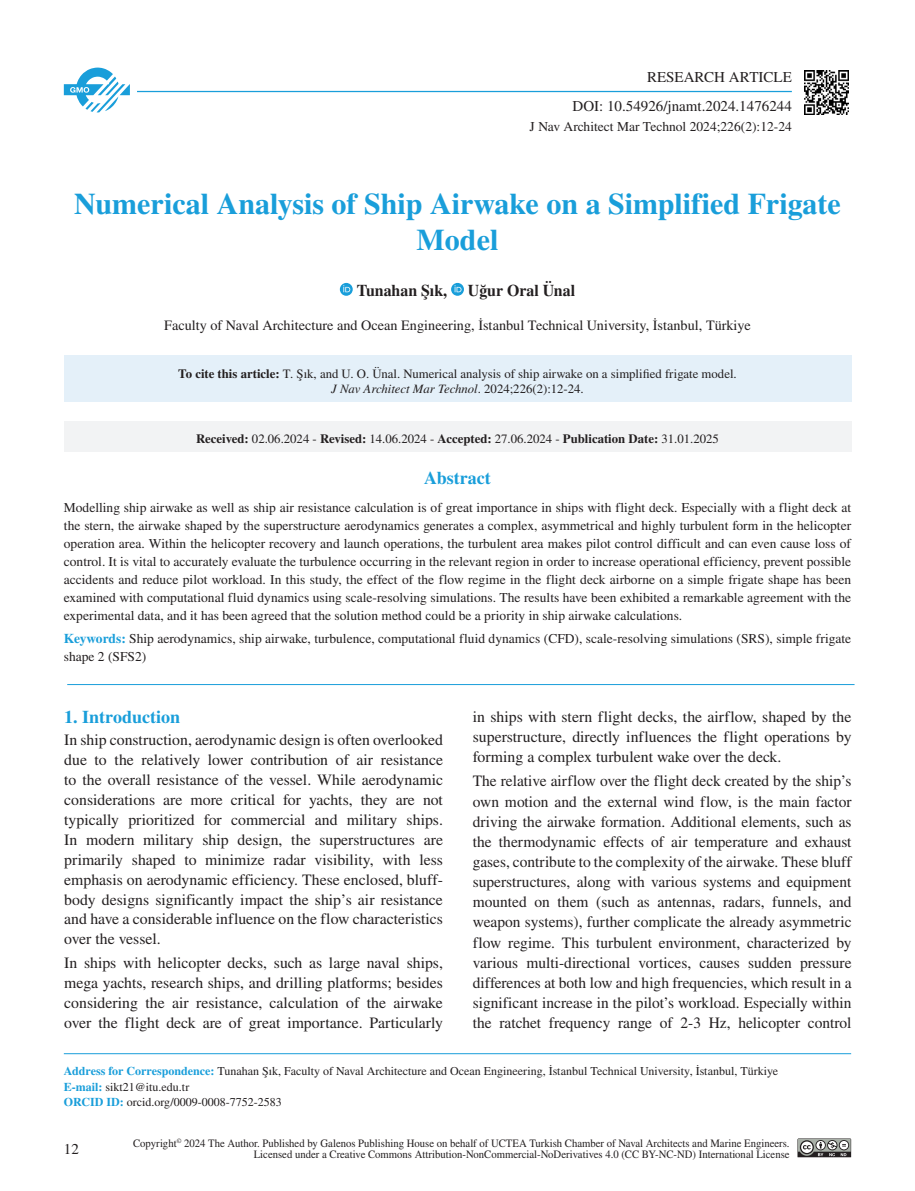
<style>
.page{position:relative;width:915px;height:1191px;background:#fff}
.page>*{position:absolute;margin:0;border:0;box-sizing:border-box;transform-origin:0 0}
.BASLIK{font:700 30px/36px "STIX General";color:#199eda;text-align:center}
.ARA_BASLIK{font:700 18px "STIX General";color:#199eda}
.OZET-BASLIK{font:700 18px "STIX General";color:#199eda}
.YAZARLAR{font:700 16.5px "STIX General";color:#231f20;scale:.96 1}
.t1{font:15.75px/20.1px "STIX General";color:#231f20;text-align:justify}
.DOI{font:15px "STIX General";color:#231f20}
.KURUM{font:14.25px "STIX General";color:#231f20}
.OZET{font:13.5px/18px "STIX General";color:#231f20;text-align:justify}
.SAYA-ARALIK{font:13.5px "STIX General";color:#231f20}
.CITE_AS{font:12.75px/15.3px "STIX General";color:#231f20;text-align:center}
.RECEIVED{font:12.75px "STIX General";color:#231f20}
.YAZISMA{font:12px "STIX General";color:#231f20}
.t2{font:11.25px/11.2px "STIX General";color:#231f20;text-align:right;scale:.95 1}
.s1{font-weight:700}
.s2{font-style:italic}
.s3{font-weight:700;color:#199eda}
</style>
<div class="page">
<svg style="left:64px;top:68px;width:66px;height:44px"></svg>
<hr style="left:137px;top:91px;width:654px;height:1px;background:#199eda">
<svg style="left:797px;top:1138px;width:53px;height:19px"></svg>
<img style="left:804px;top:71px;width:43px;height:43px">
<svg style="left:340px;top:283px;width:12px;height:13px"></svg>
<svg style="left:343px;top:285px;width:7px;height:7px"></svg>
<svg style="left:451px;top:283px;width:13px;height:13px"></svg>
<svg style="left:454px;top:285px;width:7px;height:7px"></svg>
<div style="left:64px;top:356px;width:786px;height:46px;background:#e4f0f9"></div>
<div style="left:64px;top:420px;width:786px;height:31px;background:#f2f3f4"></div>
<hr style="left:64px;top:1053px;width:786px;height:1px;background:#199eda">
<hr style="left:67px;top:684px;width:787px;height:1px;background:#199eda">
<p class="DOI" style="left:646px;top:66px;width:146px">RESEARCH ARTICLE</p>
<p class="DOI" style="left:572px;top:95px;width:221px">DOI: 10.54926/jnamt.2024.1476244</p>
<p class="SAYA-ARALIK" style="left:529px;top:117px;width:263px">J Nav Architect Mar Technol 2024;226(2):12-24</p>
<p class="BASLIK" style="left:74px;top:187px;width:767px">Numerical Analysis of Ship Airwake on a Simplified Frigate<br>Model</p>
<p class="YAZARLAR" style="left:356px;top:278px;width:96px">Tunahan Şık,</p>
<p class="YAZARLAR" style="left:468px;top:278px;width:113px">Uğur Oral Ünal</p>
<p class="KURUM" style="left:164px;top:316px;width:587px">Faculty of Naval Architecture and Ocean Engineering, İstanbul Technical University, İstanbul, Türkiye</p>
<p class="CITE_AS" style="left:178px;top:367px;width:560px"><span class="s1">To cite this article:</span> T. Şık, and U. O. Ünal. Numerical analysis of ship airwake on a simplified frigate model.<br><span class="s2">J Nav Architect Mar Technol</span>. 2024;226(2):12-24.</p>
<p class="RECEIVED" style="left:196px;top:430px;width:524px"><span class="s1">Received:</span> 02.06.2024 - <span class="s1">Revised:</span> 14.06.2024 - <span class="s1">Accepted:</span> 27.06.2024 - <span class="s1">Publication Date:</span> 31.01.2025</p>
<p class="OZET-BASLIK" style="left:424px;top:465px;width:68px">Abstract</p>
<p class="OZET" style="left:64px;top:499px;width:788px">Modelling ship airwake as well as ship air resistance calculation is of great importance in ships with flight deck. Especially with a flight deck at the stern, the airwake shaped by the superstructure aerodynamics generates a complex, asymmetrical and highly turbulent form in the helicopter operation area. Within the helicopter recovery and launch operations, the turbulent area makes pilot control difficult and can even cause loss of control. It is vital to accurately evaluate the turbulence occurring in the relevant region in order to increase operational efficiency, prevent possible accidents and reduce pilot workload. In this study, the effect of the flow regime in the flight deck airborne on a simple frigate shape has been examined with computational fluid dynamics using scale-resolving simulations. The results have been exhibited a remarkable agreement with the experimental data, and it has been agreed that the solution method could be a priority in ship airwake calculations.</p>
<p class="OZET" style="left:64px;top:630px;width:788px"><span class="s3">Keywords:</span> Ship aerodynamics, ship airwake, turbulence, computational fluid dynamics (CFD), scale-resolving simulations (SRS), simple frigate shape 2 (SFS2)</p>
<p class="ARA_BASLIK" style="left:64px;top:704px;width:117px">1. Introduction</p>
<p class="t1" style="left:64px;top:731px;width:380px">In ship construction, aerodynamic design is often overlooked due to the relatively lower contribution of air resistance to the overall resistance of the vessel. While aerodynamic considerations are more critical for yachts, they are not typically prioritized for commercial and military ships.<br>In modern military ship design, the superstructures are primarily shaped to minimize radar visibility, with less emphasis on aerodynamic efficiency. These enclosed, bluff&shy;body designs significantly impact the ship’s air resistance and have a considerable influence on the flow characteristics over the vessel.</p>
<p class="t1" style="left:64px;top:954px;width:380px">In ships with helicopter decks, such as large naval ships, mega yachts, research ships, and drilling platforms; besides considering the air resistance, calculation of the airwake over the flight deck are of great importance. Particularly</p>
<p class="t1" style="left:472px;top:707px;width:380px">in ships with stern flight decks, the airflow, shaped by the superstructure, directly influences the flight operations by forming a complex turbulent wake over the deck.</p>
<p class="t1" style="left:472px;top:772px;width:380px">The relative airflow over the flight deck created by the ship’s own motion and the external wind flow, is the main factor driving the airwake formation. Additional elements, such as the thermodynamic effects of air temperature and exhaust gases, contribute to the complexity of the airwake. These bluff superstructures, along with various systems and equipment mounted on them (such as antennas, radars, funnels, and weapon systems), further complicate the already asymmetric flow regime. This turbulent environment, characterized by various multi-directional vortices, causes sudden pressure differences at both low and high frequencies, which result in a significant increase in the pilot’s workload. Especially within the ratchet frequency range of 2-3 Hz, helicopter control</p>
<p class="YAZISMA" style="left:64px;top:1063px;width:715px"><span class="s3">Address for Correspondence:</span> Tunahan Şık, Faculty of Naval Architecture and Ocean Engineering, İstanbul Technical University, İstanbul, Türkiye</p>
<p class="YAZISMA" style="left:64px;top:1078px;width:127px"><span class="s3">E-mail:</span> sikt21@itu.edu.tr</p>
<p class="YAZISMA" style="left:64px;top:1093px;width:219px"><span class="s3">ORCID ID:</span> orcid.org/0009-0008-7752-2583</p>
<p class="DOI" style="left:64px;top:1138px;width:16px">12</p>
<p class="t2" style="left:133px;top:1138px;width:692px">Copyright<sup>©</sup> 2024 The Author. Published by Galenos Publishing House on behalf of UCTEA Turkish Chamber of Naval Architects and Marine Engineers.<br>Licensed under a Creative Commons Attribution-NonCommercial-NoDerivatives 4.0 (CC BY-NC-ND) International License</p>
</div>
